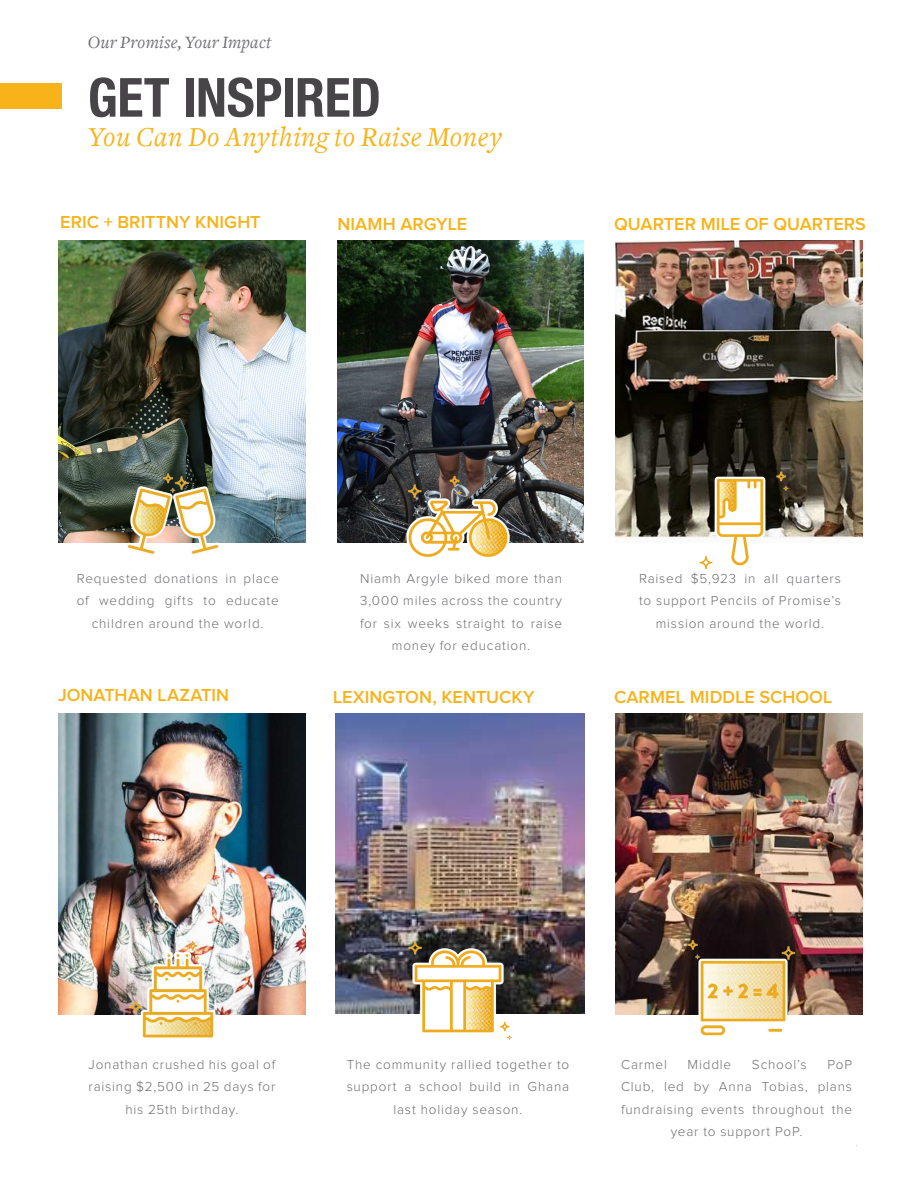
<style>
.page{position:relative;width:918px;height:1188px;background:#fff}
.page>*{position:absolute;margin:0;border:0;box-sizing:border-box;transform-origin:0 0}
.t1{font:700 condensed 54px "Helvetica Neue";letter-spacing:-.01em;color:#474547}
.t2{font:italic 28.5px "Freight Text";letter-spacing:.02em;color:#f7b319}
.t3{font:600 18px "Proxima Nova";letter-spacing:.005em;color:#f7b319}
.t4{font:italic 18px "Freight Text";letter-spacing:.01em;color:#6d6e71}
.t5{font:300 13.5px/22.5px "Proxima Nova";letter-spacing:.06em;color:#6d6e71;text-align:center}
</style>
<div class="page">
<div style="left:0;top:83px;width:62px;height:26px;background:#f7b319"></div>
<img style="left:336px;top:713px;width:248px;height:300px">
<img style="left:59px;top:240px;width:246px;height:303px">
<img style="left:59px;top:713px;width:246px;height:302px">
<img style="left:337px;top:240px;width:247px;height:303px">
<img style="left:615px;top:240px;width:247px;height:298px">
<img style="left:615px;top:713px;width:247px;height:302px">
<img style="left:400px;top:457px;width:115px;height:100px">
<img style="left:682px;top:464px;width:116px;height:105px">
<img style="left:120px;top:938px;width:115px;height:102px">
<img style="left:400px;top:933px;width:115px;height:107px">
<img style="left:685px;top:933px;width:116px;height:103px">
<img style="left:116px;top:463px;width:115px;height:92px">
<h3 class="t4" style="left:88px;top:36px;width:185px">Our Promise, Your Impact</h3>
<h1 class="t1" style="left:88px;top:66px;width:295px">GET INSPIRED</h1>
<h2 class="t2" style="left:88px;top:126px;width:416px">You Can Do Anything to Raise Money</h2>
<h3 class="t3" style="left:60px;top:214px;width:202px">ERIC + BRITTNY KNIGHT</h3>
<h3 class="t3" style="left:337px;top:216px;width:131px">NIAMH ARGYLE</h3>
<h3 class="t3" style="left:614px;top:217px;width:253px">QUARTER MILE OF QUARTERS</h3>
<p class="t5" style="left:77px;top:568px;width:203px">Requested donations in place of wedding gifts to educate children around the world.</p>
<p class="t5" style="left:639px;top:568px;width:203px">Raised $5,923 in all quarters to support Pencils of Promise’s mission around the world.</p>
<p class="t5" style="left:360px;top:568px;width:203px">Niamh Argyle biked more than<br>3,000 miles across the country for six weeks straight to raise money for education.</p>
<h3 class="t3" style="left:58px;top:688px;width:173px">JONATHAN LAZATIN</h3>
<h3 class="t3" style="left:333px;top:689px;width:203px">LEXINGTON, KENTUCKY</h3>
<h3 class="t3" style="left:614px;top:689px;width:220px">CARMEL MIDDLE SCHOOL</h3>
<p class="t5" style="left:89px;top:1054px;width:188px">Jonathan crushed his goal of raising $2,500 in 25 days for his 25th birthday.</p>
<p class="t5" style="left:347px;top:1054px;width:224px">The community rallied together to support a school build in Ghana last holiday season.</p>
<p class="t5" style="left:621px;top:1054px;width:47px">Carmel</p>
<p class="t5" style="left:688px;top:1054px;width:45px">Middle</p>
<p class="t5" style="left:752px;top:1054px;width:56px">School’s</p>
<p class="t5" style="left:827px;top:1054px;width:26px">PoP</p>
<p class="t5" style="left:621px;top:1076px;width:233px">Club, led by Anna Tobias, plans</p>
<p class="t5" style="left:621px;top:1099px;width:233px">fundraising events throughout the</p>
<p class="t5" style="left:671px;top:1121px;width:133px">year to support PoP.</p>
</div>
